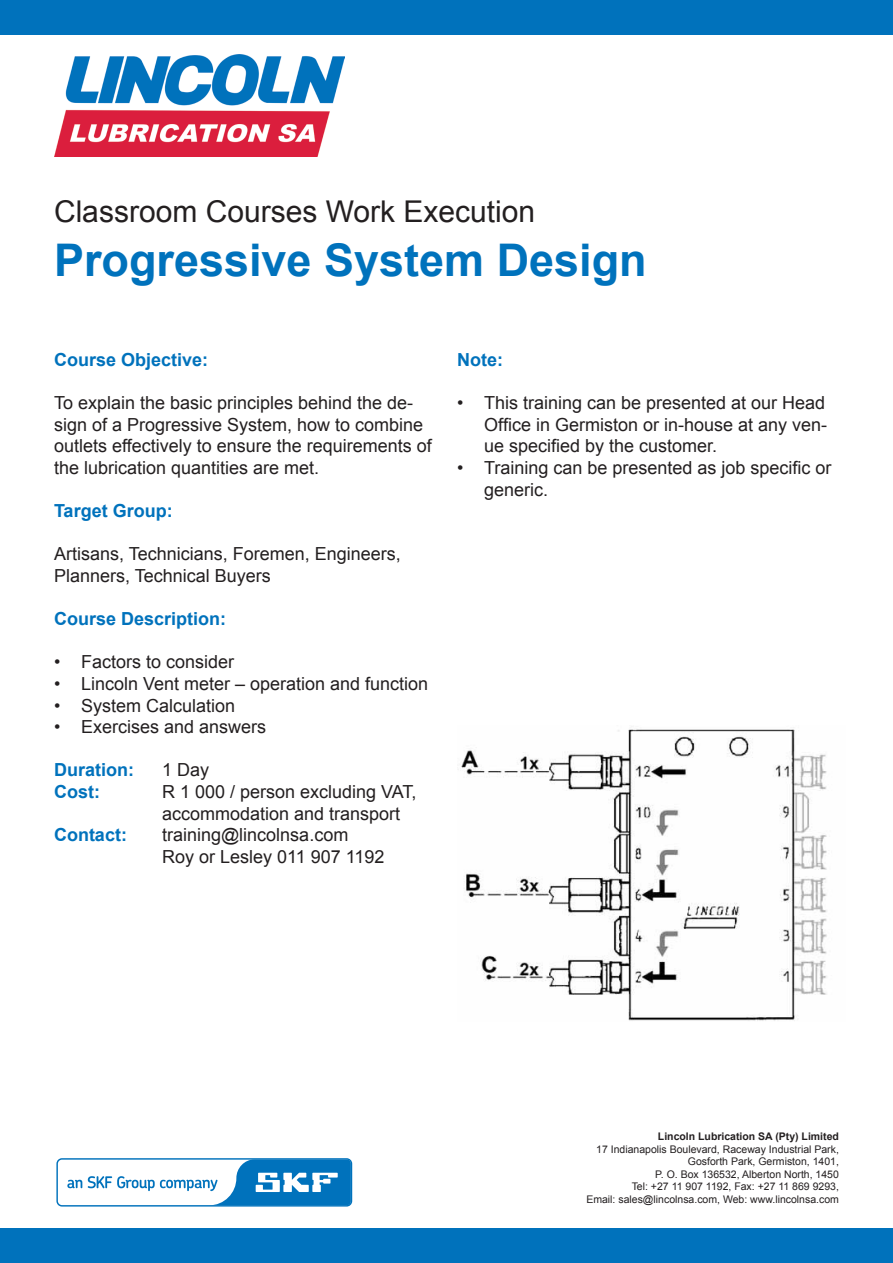
<style>
.page{position:relative;width:893px;height:1263px;background:#fff}
.page>*{position:absolute;margin:0;border:0;box-sizing:border-box;transform-origin:0 0}
.t1{font:700 45px "Arial";color:#0072bc}
.t2{font:30px "Arial";color:#231f20}
._20_11_-_Body_copy{font:18px/21.6px "Arial";color:#231f20}
._20_11_-_Body_copy-2{font:700 18px "Arial";color:#0072bc}
.t3{font:10.5px "Arial";color:#231f20}
.t4{font:700 10.5px "Arial";color:#231f20}
</style>
<div class="page">
<div style="left:0;top:1229px;width:893px;height:34px;background:#0072bc"></div>
<div style="left:0;top:0;width:893px;height:34px;background:#0072bc"></div>
<img style="left:54px;top:54px;width:290px;height:102px">
<div style="left:56px;top:1158px;width:296px;height:48px;border:1px solid #0072bc;border-radius:5px"></div>
<svg style="left:67px;top:1180px;width:15px;height:8px"></svg>
<svg style="left:88px;top:1159px;width:263px;height:46px"></svg>
<img style="left:461px;top:729px;width:366px;height:292px">
<p class="t2" style="left:54px;top:192px;width:483px">Classroom Courses Work Execution</p>
<p class="t1" style="left:54px;top:231px;width:594px">Progressive System Design</p>
<p class="_20_11_-_Body_copy-2" style="left:54px;top:348px;width:156px">Course Objective:</p>
<p class="_20_11_-_Body_copy" style="left:54px;top:392px;width:379px">To explain the basic principles behind the de&shy;sign of a Progressive System, how to combine outlets effectively to ensure the requirements of the lubrication quantities are met.</p>
<p class="_20_11_-_Body_copy-2" style="left:54px;top:499px;width:120px">Target Group:</p>
<p class="_20_11_-_Body_copy" style="left:54px;top:543px;width:348px">Artisans, Technicians, Foremen, Engineers,<br>Planners, Technical Buyers</p>
<p class="_20_11_-_Body_copy-2" style="left:54px;top:607px;width:174px">Course Description:</p>
<p class="_20_11_-_Body_copy" style="left:54px;top:651px;width:182px">• Factors to consider</p>
<p class="_20_11_-_Body_copy" style="left:54px;top:673px;width:376px">• Lincoln Vent meter – operation and function</p>
<p class="_20_11_-_Body_copy" style="left:54px;top:695px;width:183px">• System Calculation</p>
<p class="_20_11_-_Body_copy" style="left:54px;top:716px;width:214px">• Exercises and answers</p>
<p class="_20_11_-_Body_copy-2" style="left:54px;top:758px;width:81px">Duration:</p>
<p class="_20_11_-_Body_copy" style="left:162px;top:759px;width:49px">1 Day</p>
<p class="_20_11_-_Body_copy-2" style="left:54px;top:780px;width:47px">Cost:</p>
<p class="_20_11_-_Body_copy" style="left:162px;top:781px;width:256px">R 1 000 / person excluding VAT, accommodation and transport</p>
<p class="_20_11_-_Body_copy-2" style="left:54px;top:823px;width:74px">Contact:</p>
<p class="_20_11_-_Body_copy" style="left:162px;top:824px;width:188px">training@lincolnsa.com</p>
<p class="_20_11_-_Body_copy" style="left:162px;top:846px;width:224px">Roy or Lesley 011 907 1192</p>
<p class="_20_11_-_Body_copy-2" style="left:457px;top:348px;width:47px">Note:</p>
<p class="_20_11_-_Body_copy" style="left:484px;top:392px;width:345px;text-align:justify;text-indent:-27px">• This training can be presented at our Head Office in Germiston or in-house at any ven&shy;ue specified by the customer.</p>
<p class="_20_11_-_Body_copy" style="left:484px;top:457px;width:349px;text-indent:-27px">• Training can be presented as job specific or generic.</p>
<p class="t4" style="left:658px;top:1129px;width:183px">Lincoln Lubrication SA (Pty) Limited</p>
<p class="t3" style="left:596px;top:1142px;width:244px">17 Indianapolis Boulevard, Raceway Industrial Park,</p>
<p class="t3" style="left:688px;top:1155px;width:153px">Gosforth Park, Germiston, 1401,</p>
<p class="t3" style="left:655px;top:1167px;width:185px">P. O. Box 136532, Alberton North, 1450</p>
<p class="t3" style="left:632px;top:1180px;width:209px">Tel: +27 11 907 1192, Fax: +27 11 869 9293,</p>
<p class="t3" style="left:586px;top:1192px;width:254px">Email: sales@lincolnsa.com, Web: www.lincolnsa.com</p>
</div>
